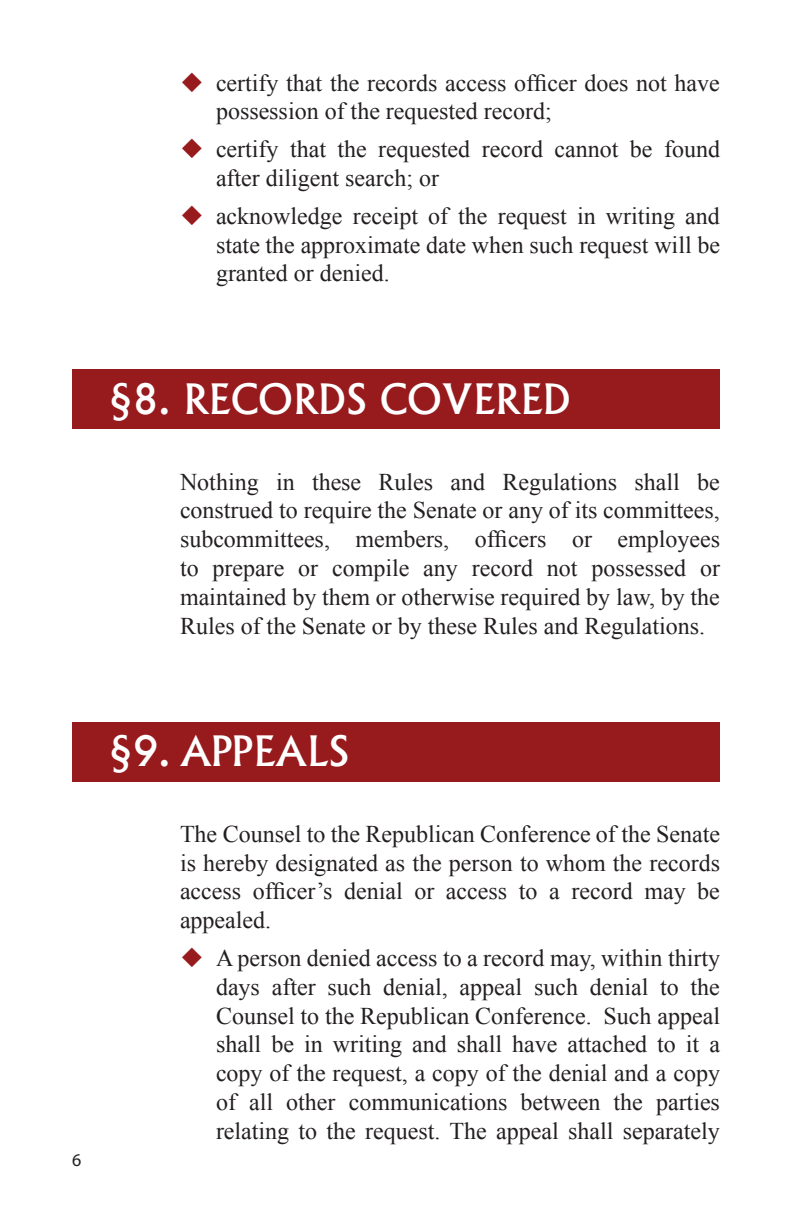
<style>
.page{position:relative;width:792px;height:1224px;background:#fff}
.page>*{position:absolute;margin:0;border:0;box-sizing:border-box;transform-origin:0 0}
.t1{font:500 40px "Albertus";color:#fff}
.t2{font:24px/28.8px "Times New Roman";color:#231f20;text-align:justify}
.t3{font:18px "Myriad Pro";color:#231f20}
.s1{color:#971a1d}
</style>
<div class="page">
<div style="left:72px;top:722px;width:648px;height:59px;background:#971a1d"></div>
<div style="left:72px;top:370px;width:648px;height:59px;background:#971a1d"></div>
<p class="t2" style="left:216px;top:68px;width:505px;text-indent:-36px"><span class="s1">◆</span> certify that the records access officer does not have possession of the requested record;</p>
<p class="t2" style="left:216px;top:134px;width:506px;text-indent:-36px"><span class="s1">◆</span> certify that the requested record cannot be found after diligent search; or</p>
<p class="t2" style="left:216px;top:201px;width:506px;text-indent:-36px"><span class="s1">◆</span> acknowledge receipt of the request in writing and state the approximate date when such request will be granted or denied.</p>
<h1 class="t1" style="left:108px;top:375px;width:464px">§8. RECORDS COVERED</h1>
<p class="t2" style="left:180px;top:467px;width:542px">Nothing in these Rules and Regulations shall be construed to require the Senate or any of its committees, subcommittees, members, officers or employees to prepare or compile any record not possessed or maintained by them or otherwise required by law, by the Rules of the Senate or by these Rules and Regulations.</p>
<p class="t3" style="left:72px;top:1148px;width:11px">6</p>
<h1 class="t1" style="left:108px;top:727px;width:243px">§9. APPEALS</h1>
<p class="t2" style="left:180px;top:819px;width:542px">The Counsel to the Republican Conference of the Senate is hereby designated as the person to whom the records access officer’s denial or access to a record may be appealed.</p>
<p class="t2" style="left:216px;top:943px;width:506px;text-indent:-36px"><span class="s1">◆</span> A person denied access to a record may, within thirty days after such denial, appeal such denial to the Counsel to the Republican Conference. Such appeal shall be in writing and shall have attached to it a copy of the request, a copy of the denial and a copy of all other communications between the parties relating to the request. The appeal shall separately</p>
</div>
